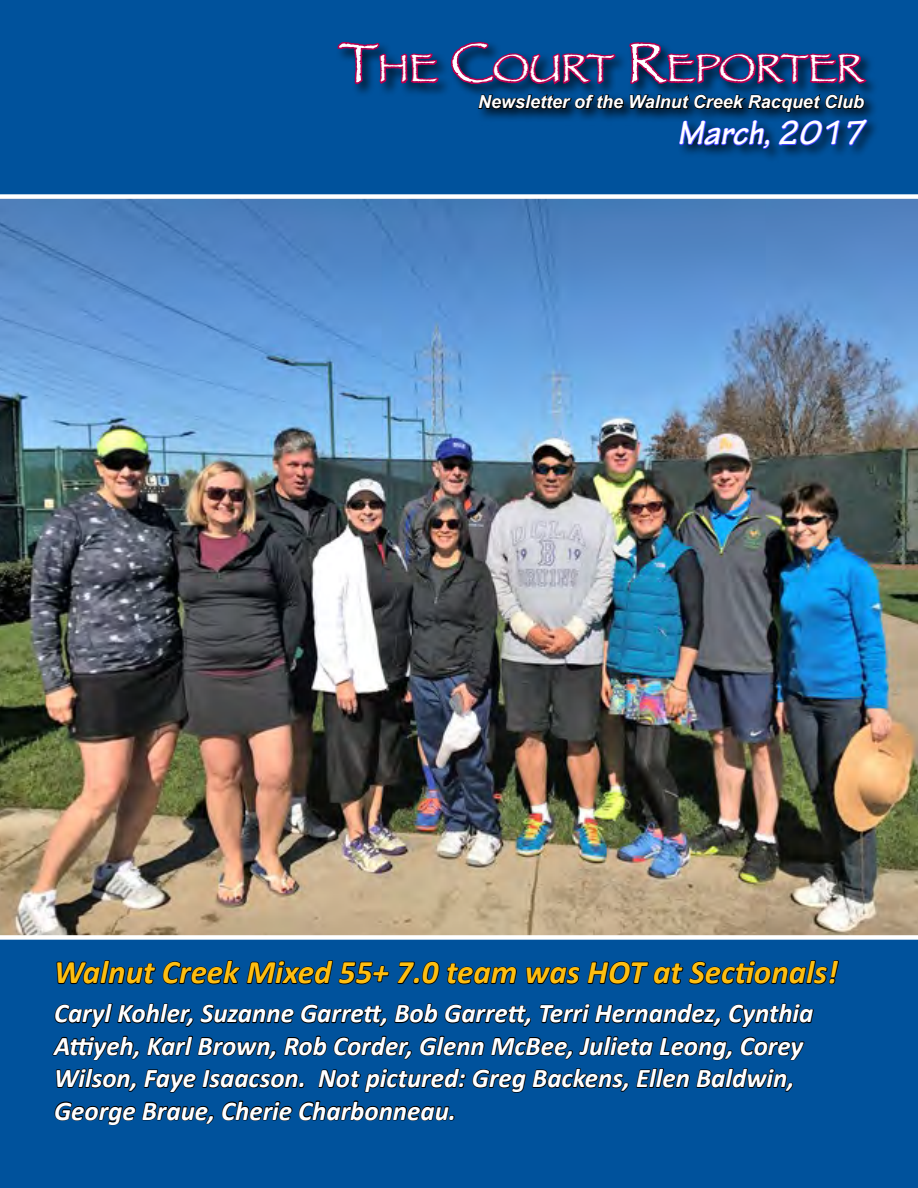
<style>
.page{position:relative;width:918px;height:1188px;background:#00529c}
.page>*{position:absolute;margin:0;border:0;box-sizing:border-box;transform-origin:0 0}
.t1{font:39.9px "Papyrus";color:#fff}
.t2{font:italic 700 36px "Tekton Pro";color:#fff}
.t3{font:italic 700 33px "Calibri";color:#febe10}
.t4{font:italic 700 27px/32.4px "Calibri";color:#fff}
.t5{font:italic 700 18px "Arial";color:#fff}
.s1{font-size:57px}
</style>
<div class="page">
<img style="left:0;top:194px;width:918px;height:746px">
<div style="left:677px;top:117px;width:204px;height:46px;background:#000;opacity:.75"></div>
<div style="left:335px;top:39px;width:544px;height:59px;background:#000;opacity:.75"></div>
<svg style="left:335px;top:0;width:106px;height:115px;background:#13448b"></svg>
<svg style="left:449px;top:0;width:420px;height:161px;background:#104083"></svg>
<svg style="left:51px;top:915px;width:789px;height:273px;background:#12528b"></svg>
<h1 class="t1" style="left:339px;top:44px;width:527px"><span class="s1">T</span>HE <span class="s1">C</span>OURT <span class="s1">R</span>EPORTER</h1>
<p class="t5" style="left:478px;top:90px;width:387px">Newsletter of the Walnut Creek Racquet Club</p>
<h2 class="t2" style="left:678px;top:112px;width:188px">March, 2017</h2>
<p class="t3" style="left:54px;top:951px;width:786px">Walnut Creek Mixed 55+ 7.0 team was HOT at Sectionals!</p>
<p class="t4" style="left:54px;top:997px;width:761px">Caryl Kohler, Suzanne Garrett, Bob Garrett, Terri Hernandez, Cynthia Attiyeh, Karl Brown, Rob Corder, Glenn McBee, Julieta Leong, Corey Wilson, Faye Isaacson. Not pictured: Greg Backens, Ellen Baldwin, George Braue, Cherie Charbonneau.</p>
</div>
